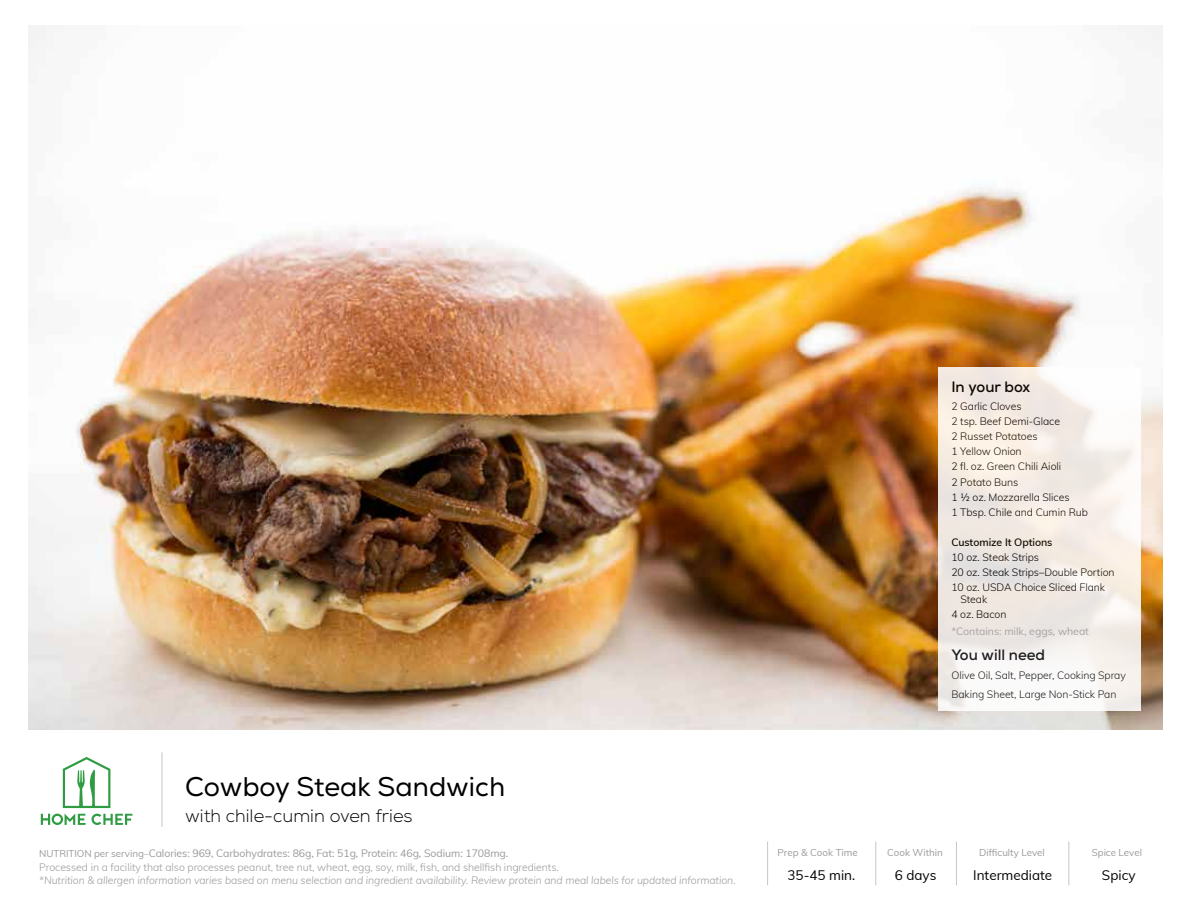
<style>
.page{position:relative;width:1188px;height:918px;background:#fff}
.page>*{position:absolute;margin:0;border:0;box-sizing:border-box;transform-origin:0 0}
.t1{font:27px "Nexa";color:#000}
.t2{font:300 18px "Nexa";color:#000}
.t3{font:700 15px "Nexa";color:#000}
.t4{font:13.5px "Muli";color:#000}
.t5{font:300 10.5px/15px "Muli";letter-spacing:-.005em;color:#000}
.t6{font:300 10.5px/13.5px "Muli";letter-spacing:-.005em;color:#9a9a9a}
.t7{font:italic 300 10.5px "Muli";letter-spacing:-.005em;color:#9a9a9a}
.t8{font:10.5px "Muli";color:#9a9a9a}
.t9{font:600 10.5px "Muli";letter-spacing:-.005em;color:#000}
.t10{font:9.75px "Muli";color:#9a9a9a}
.s1{font-weight:400;font-size:9.75px}
.s2{font-weight:400}
</style>
<div class="page">
<img style="left:29px;top:26px;width:1133px;height:704px">
<hr style="left:162px;top:752px;width:1px;height:75px;background:#c7c6c5">
<svg style="left:938px;top:368px;width:203px;height:343px;fill:#f5ece5"></svg>
<svg style="left:41px;top:757px;width:91px;height:68px"></svg>
<hr style="left:875px;top:842px;width:1px;height:43px;background:#c7c6c5">
<hr style="left:956px;top:842px;width:1px;height:43px;background:#c7c6c5">
<hr style="left:1068px;top:842px;width:1px;height:43px;background:#c7c6c5">
<hr style="left:767px;top:842px;width:1px;height:43px;background:#c7c6c5">
<h1 class="t1" style="left:185px;top:771px;width:322px">Cowboy Steak Sandwich</h1>
<h2 class="t2" style="left:185px;top:805px;width:229px">with chile-cumin oven fries</h2>
<p class="t6" style="left:39px;top:846px;width:521px"><span class="s1">NUTRITION per serving–</span><span class="s2">Calories: 969, Carbohydrates: 86g, Fat: 51g, Protein: 46g, Sodium: 1708mg.<br></span>Processed in a facility that also processes peanut, tree nut, wheat, egg, soy, milk, fish, and shellfish ingredients.</p>
<p class="t7" style="left:39px;top:873px;width:698px">*Nutrition &amp; allergen information varies based on menu selection and ingredient availability. Review protein and meal labels for updated information.</p>
<h3 class="t3" style="left:951px;top:377px;width:80px">In your box</h3>
<p class="t5" style="left:951px;top:399px;width:138px">2 Garlic Cloves<br>2 tsp. Beef Demi-Glace<br>2 Russet Potatoes<br>1 Yellow Onion<br>2 fl. oz. Green Chili Aioli<br>2 Potato Buns<br>1 ½ oz. Mozzarella Slices<br>1 Tbsp. Chile and Cumin Rub</p>
<p class="t9" style="left:951px;top:534px;width:103px">Customize It Options</p>
<p class="t5" style="left:951px;top:549px;width:165px">10 oz. Steak Strips<br>20 oz. Steak Strips–Double Portion<br>10 oz. USDA Choice Sliced Flank</p>
<p class="t5" style="left:951px;top:591px;width:57px;text-indent:9px">Steak<br>4 oz. Bacon</p>
<p class="t8" style="left:951px;top:624px;width:139px">*Contains: milk, eggs, wheat</p>
<h3 class="t3" style="left:951px;top:645px;width:95px">You will need</h3>
<p class="t5" style="left:951px;top:665px;width:176px;line-height:18.8px">Olive Oil, Salt, Pepper, Cooking Spray<br>Baking Sheet, Large Non-Stick Pan</p>
<p class="t10" style="left:778px;top:845px;width:82px">Prep &amp; Cook Time</p>
<p class="t10" style="left:887px;top:845px;width:57px">Cook Within</p>
<p class="t10" style="left:979px;top:845px;width:67px">Difficulty Level</p>
<p class="t10" style="left:1092px;top:845px;width:52px">Spice Level</p>
<p class="t4" style="left:787px;top:865px;width:69px">35-45 min.</p>
<p class="t4" style="left:895px;top:865px;width:43px">6 days</p>
<p class="t4" style="left:973px;top:865px;width:81px">Intermediate</p>
<p class="t4" style="left:1102px;top:865px;width:35px">Spicy</p>
</div>
